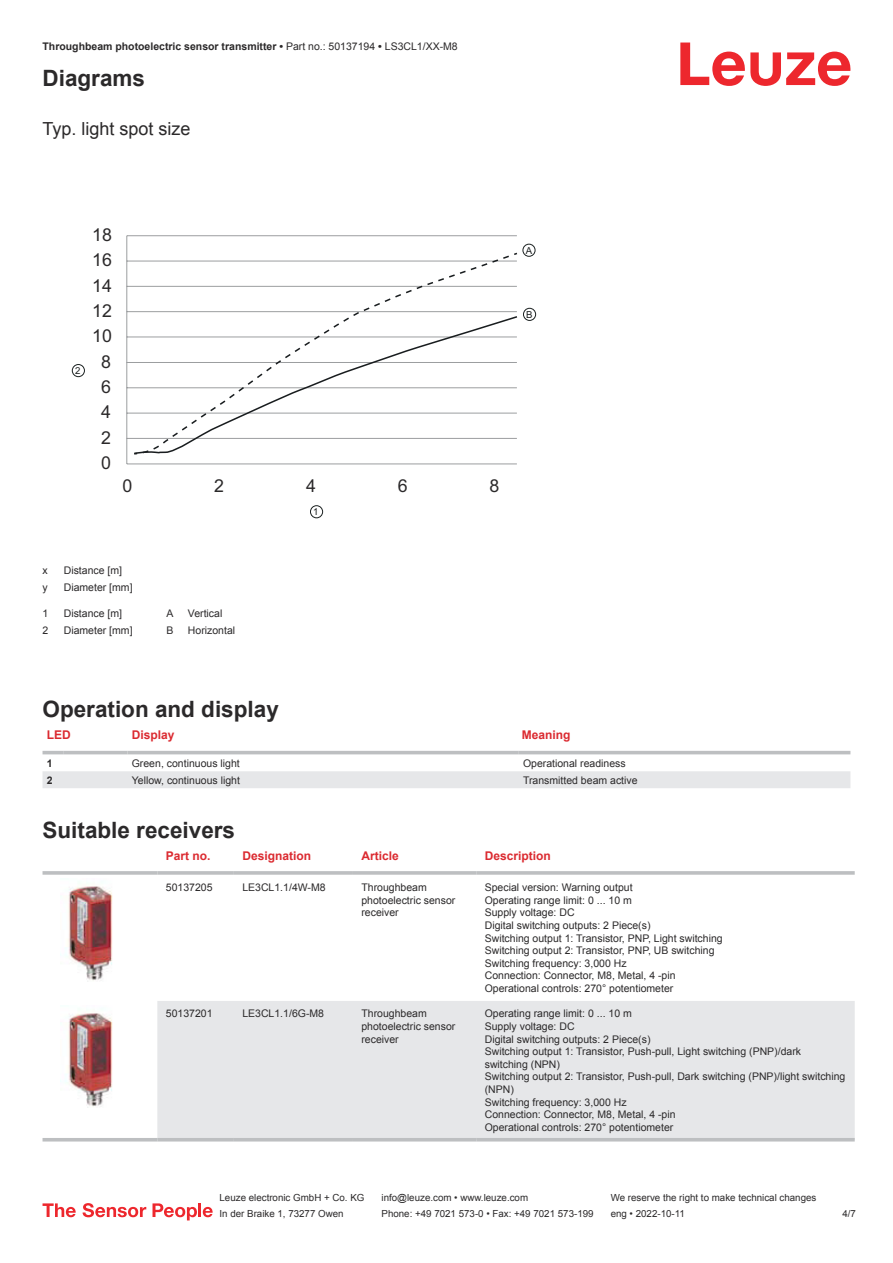
<style>
.page{position:relative;width:893px;height:1263px;background:#fff}
.page>*{position:absolute;margin:0;border:0;box-sizing:border-box;transform-origin:0 0}
.t1{font:700 22.5px "Arial";color:#2b292a}
.t2{font:18px "Arial";color:#2b292a}
.t3{font:17.85px "Arial";color:#2b292a}
.t4{font:700 12px "Arial";color:#db2a30}
.t5{font:10.5px/12.6px "Arial";color:#2b292a}
.t6{font:700 10.5px "Arial";color:#2b292a}
.t7{font:9.75px "Arial";color:#2b292a}
.t8{font:9.6px "Arial";color:#1c2021}
.s1{font-weight:400}
</style>
<div class="page">
<svg style="left:680px;top:43px;width:170px;height:43px"></svg>
<svg style="left:43px;top:750px;width:807px;height:38px"></svg>
<hr style="left:43px;top:751px;width:21px;height:3px;background:#bdbfc1">
<hr style="left:64px;top:751px;width:64px;height:3px;background:#bdbfc1">
<hr style="left:128px;top:751px;width:391px;height:3px;background:#bdbfc1">
<hr style="left:519px;top:751px;width:331px;height:3px;background:#bdbfc1">
<div style="left:157px;top:1001px;width:698px;height:137px;background:#e6e7e9"></div>
<svg style="left:43px;top:871px;width:114px;height:4px"></svg>
<hr style="left:157px;top:871px;width:77px;height:4px;background:#c5c7c9">
<svg style="left:234px;top:871px;width:119px;height:4px"></svg>
<svg style="left:353px;top:871px;width:123px;height:4px"></svg>
<hr style="left:476px;top:871px;width:379px;height:4px;background:#c5c7c9">
<hr style="left:43px;top:1138px;width:114px;height:3px;background:#bdbfc1">
<hr style="left:157px;top:1138px;width:77px;height:3px;background:#bdbfc1">
<hr style="left:234px;top:1138px;width:119px;height:3px;background:#bdbfc1">
<hr style="left:353px;top:1138px;width:123px;height:3px;background:#bdbfc1">
<hr style="left:476px;top:1138px;width:379px;height:3px;background:#bdbfc1">
<img style="left:65px;top:886px;width:48px;height:96px">
<img style="left:65px;top:1013px;width:48px;height:95px">
<svg style="left:43px;top:1203px;width:33px;height:14px"></svg>
<svg style="left:83px;top:1203px;width:63px;height:14px"></svg>
<svg style="left:153px;top:1203px;width:44px;height:17px"></svg>
<hr style="left:198px;top:1203px;width:3px;height:14px;background:#ed272d">
<svg style="left:203px;top:1207px;width:10px;height:10px"></svg>
<hr style="left:127px;top:438px;width:390px;height:1px;background:#9c9ea0">
<hr style="left:127px;top:413px;width:390px;height:1px;background:#9c9ea0">
<hr style="left:127px;top:387px;width:390px;height:1px;background:#9c9ea0">
<hr style="left:127px;top:362px;width:390px;height:1px;background:#9c9ea0">
<hr style="left:127px;top:336px;width:390px;height:1px;background:#9c9ea0">
<hr style="left:127px;top:311px;width:390px;height:1px;background:#9c9ea0">
<hr style="left:127px;top:286px;width:390px;height:1px;background:#9c9ea0">
<hr style="left:127px;top:261px;width:390px;height:1px;background:#9c9ea0">
<hr style="left:127px;top:235px;width:390px;height:1px;background:#9c9ea0">
<hr style="left:126px;top:236px;width:1px;height:228px;background:#9c9ea0">
<hr style="left:127px;top:463px;width:390px;height:1px;background:#9c9ea0">
<svg style="left:133px;top:252px;width:385px;height:203px"></svg>
<div style="left:310px;top:505px;width:13px;height:13px;border:1px solid #1b2121;border-radius:50%"></div>
<div style="left:72px;top:364px;width:13px;height:13px;border:1px solid #1b2121;border-radius:50%"></div>
<div style="left:523px;top:244px;width:12px;height:13px;border:1px solid #1b2121;border-radius:50%"></div>
<div style="left:523px;top:308px;width:13px;height:13px;border:1px solid #1b2121;border-radius:50%"></div>
<p class="t6" style="left:43px;top:43px;width:417px">Throughbeam photoelectric sensor transmitter • <span class="s1">Part no.: 50137194</span> • <span class="s1">LS3CL1/XX-M8</span></p>
<h1 class="t1" style="left:43px;top:70px;width:104px">Diagrams</h1>
<h2 class="t2" style="left:43px;top:122px;width:150px">Typ. light spot size</h2>
<h3 class="t3" style="left:92px;top:224px;width:21px">18</h3>
<h3 class="t3" style="left:92px;top:250px;width:21px">16</h3>
<h3 class="t3" style="left:92px;top:275px;width:21px">14</h3>
<h3 class="t3" style="left:92px;top:300px;width:21px">12</h3>
<p class="t8" style="left:75px;top:365px;width:7px">2</p>
<h3 class="t3" style="left:92px;top:326px;width:21px">10</h3>
<h3 class="t3" style="left:101px;top:351px;width:11px">8</h3>
<h3 class="t3" style="left:101px;top:376px;width:11px">6</h3>
<h3 class="t3" style="left:101px;top:402px;width:11px">4</h3>
<h3 class="t3" style="left:101px;top:427px;width:11px">2</h3>
<h3 class="t3" style="left:101px;top:452px;width:11px">0</h3>
<h3 class="t3" style="left:122px;top:476px;width:11px">0</h3>
<h3 class="t3" style="left:214px;top:476px;width:11px">2</h3>
<h3 class="t3" style="left:306px;top:476px;width:11px">4</h3>
<h3 class="t3" style="left:398px;top:476px;width:11px">6</h3>
<h3 class="t3" style="left:490px;top:476px;width:11px">8</h3>
<p class="t8" style="left:313px;top:506px;width:7px">1</p>
<p class="t5" style="left:43px;top:565px;width:7px">x</p>
<p class="t5" style="left:64px;top:565px;width:60px">Distance [m]</p>
<p class="t5" style="left:43px;top:582px;width:7px">y</p>
<p class="t5" style="left:64px;top:582px;width:70px">Diameter [mm]</p>
<p class="t5" style="left:43px;top:608px;width:7px">1</p>
<p class="t5" style="left:64px;top:608px;width:60px">Distance [m]</p>
<p class="t5" style="left:43px;top:625px;width:7px">2</p>
<p class="t5" style="left:64px;top:625px;width:70px">Diameter [mm]</p>
<p class="t5" style="left:167px;top:608px;width:9px">A</p>
<p class="t5" style="left:188px;top:608px;width:36px">Vertical</p>
<p class="t5" style="left:167px;top:625px;width:9px">B</p>
<p class="t5" style="left:188px;top:625px;width:49px">Horizontal</p>
<p class="t8" style="left:526px;top:245px;width:8px">A</p>
<p class="t8" style="left:526px;top:309px;width:8px">B</p>
<h1 class="t1" style="left:43px;top:700px;width:238px">Operation and display</h1>
<p class="t4" style="left:47px;top:730px;width:25px">LED</p>
<p class="t4" style="left:132px;top:730px;width:44px">Display</p>
<p class="t4" style="left:522px;top:730px;width:50px">Meaning</p>
<p class="t6" style="left:47px;top:759px;width:7px">1</p>
<p class="t5" style="left:132px;top:757px;width:109px">Green, continuous light</p>
<p class="t5" style="left:523px;top:757px;width:104px">Operational readiness</p>
<p class="t6" style="left:47px;top:776px;width:7px">2</p>
<p class="t5" style="left:132px;top:774px;width:110px">Yellow, continuous light</p>
<p class="t5" style="left:523px;top:774px;width:116px">Transmitted beam active</p>
<h1 class="t1" style="left:43px;top:822px;width:194px">Suitable receivers</h1>
<p class="t4" style="left:166px;top:851px;width:46px">Part no.</p>
<p class="t4" style="left:242px;top:851px;width:70px">Designation</p>
<p class="t4" style="left:361px;top:851px;width:39px">Article</p>
<p class="t4" style="left:485px;top:851px;width:68px">Description</p>
<p class="t5" style="left:166px;top:882px;width:48px">50137205</p>
<p class="t5" style="left:242px;top:882px;width:85px">LE3CL1.1/4W-M8</p>
<p class="t5" style="left:361px;top:882px;width:95px">Throughbeam photoelectric sensor receiver</p>
<p class="t5" style="left:485px;top:882px;width:239px">Special version: Warning output<br>Operating range limit: 0 ... 10 m<br>Supply voltage: DC<br>Digital switching outputs: 2 Piece(s)<br>Switching output 1: Transistor, PNP, Light switching Switching output 2: Transistor, PNP, UB switching Switching frequency: 3,000 Hz<br>Connection: Connector, M8, Metal, 4 -pin Operational controls: 270° potentiometer</p>
<p class="t5" style="left:166px;top:1008px;width:48px">50137201</p>
<p class="t5" style="left:242px;top:1008px;width:83px">LE3CL1.1/6G-M8</p>
<p class="t5" style="left:361px;top:1008px;width:95px">Throughbeam photoelectric sensor receiver</p>
<p class="t5" style="left:485px;top:1008px;width:362px">Operating range limit: 0 ... 10 m<br>Supply voltage: DC<br>Digital switching outputs: 2 Piece(s)<br>Switching output 1: Transistor, Push-pull, Light switching (PNP)/dark switching (NPN)<br>Switching output 2: Transistor, Push-pull, Dark switching (PNP)/light switching (NPN)<br>Switching frequency: 3,000 Hz<br>Connection: Connector, M8, Metal, 4 -pin<br>Operational controls: 270° potentiometer</p>
<p class="t7" style="left:220px;top:1194px;width:146px">Leuze electronic GmbH + Co. KG</p>
<p class="t7" style="left:381px;top:1194px;width:148px">info@leuze.com • www.leuze.com</p>
<p class="t7" style="left:611px;top:1194px;width:207px">We reserve the right to make technical changes</p>
<p class="t7" style="left:220px;top:1210px;width:126px">In der Braike 1, 73277 Owen</p>
<p class="t7" style="left:381px;top:1210px;width:214px">Phone: +49 7021 573-0 • Fax: +49 7021 573-199</p>
<p class="t7" style="left:611px;top:1210px;width:76px">eng • 2022-10-11</p>
<p class="t7" style="left:842px;top:1210px;width:15px">4 /7</p>
</div>
